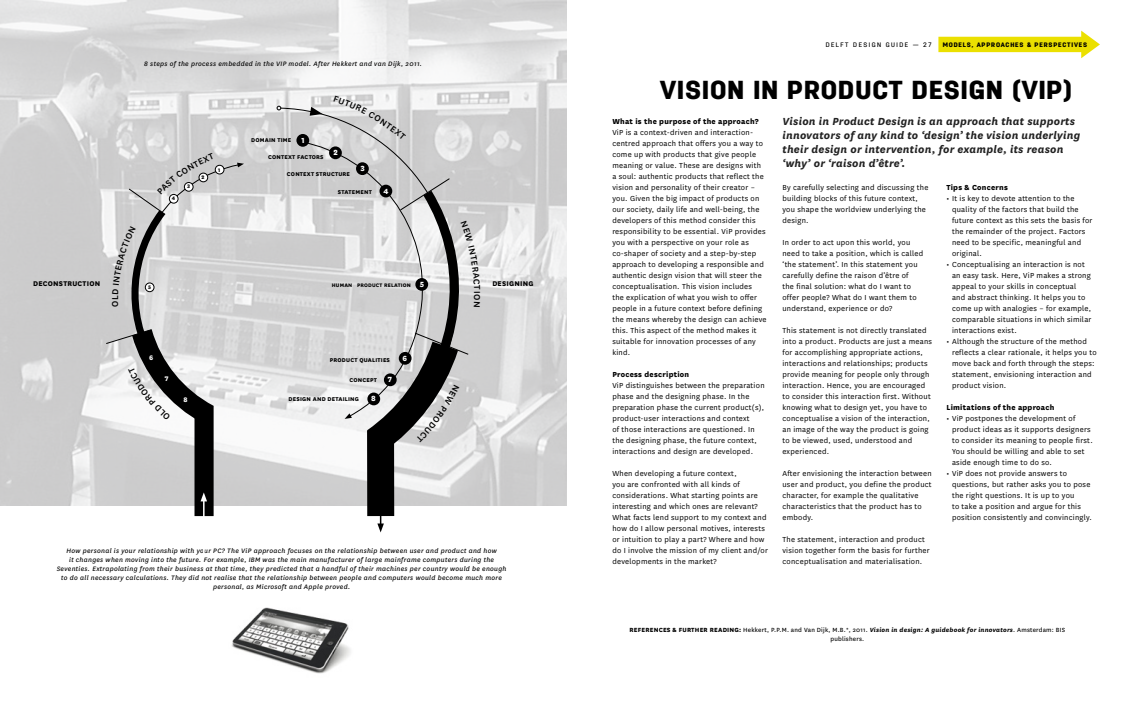
<style>
.page{position:relative;width:1134px;height:723px;background:#fff}
.page>*{position:absolute;margin:0;border:0;box-sizing:border-box;transform-origin:0 0}
.t1{font:900 26px "Antartida";letter-spacing:.04em;color:#000}
.t2{font:italic 700 12px/14px "National";letter-spacing:.02em;color:#222}
.t3{font:800 8.7px "National";color:#fff}
.t4{font:8.5px/11px "National";letter-spacing:.03em;color:#000}
.t5{font:800 8.5px "National";letter-spacing:.03em;color:#000}
.t6{font:800 8px "National";letter-spacing:.03em;color:#000}
.t7{font:800 7.7px "National";color:#fff}
.t8{font:italic 7.5px/9px "National";letter-spacing:.04em;color:#000;text-align:center}
.t9{font:7px/9px "National";letter-spacing:.03em;color:#000;text-align:center}
.t10{font:800 6.5px "National";letter-spacing:.03em;color:#000}
.t11{font:900 6.5px "Antartida";letter-spacing:.13em;color:#000}
.t12{font:500 6.5px "Antartida";letter-spacing:.23em;color:#000}
.t13{font:800 5.9px "National";letter-spacing:.03em;color:#000}
.s1{font-weight:500}
.s2{font-weight:800}
.s3{font-weight:700;font-style:italic}
</style>
<div class="page">
<img style="left:0;top:0;width:567px;height:505px">
<div style="left:194px;top:406px;width:20px;height:110px;background:#000"></div>
<svg style="left:280px;top:107px;width:178px;height:315px"></svg>
<svg style="left:277px;top:106px;width:4px;height:4px"></svg>
<div style="left:367px;top:430px;width:27px;height:86px;background:#000"></div>
<svg style="left:310px;top:107px;width:13px;height:9px"></svg>
<hr style="left:380px;top:468px;width:1px;height:58px;background:#000">
<svg style="left:377px;top:523px;width:7px;height:9px"></svg>
<hr style="left:203px;top:499px;width:2px;height:58px;background:#fff">
<svg style="left:201px;top:492px;width:6px;height:9px"></svg>
<img style="left:232px;top:607px;width:119px;height:67px">
<svg style="left:938px;top:31px;width:162px;height:27px"></svg>
<svg style="left:105px;top:153px;width:139px;height:289px"></svg>
<svg style="left:334px;top:95px;width:72px;height:45px"></svg>
<svg style="left:337px;top:177px;width:143px;height:302px"></svg>
<p class="t8" style="left:144px;top:59px;width:279px">8 steps of the process embedded in the VIP model. After Hekkert and van Dijk, 2011.</p>
<p class="t13" style="left:172px;top:194px;width:5px">4</p>
<p class="t13" style="left:187px;top:182px;width:4px">3</p>
<p class="t13" style="left:202px;top:173px;width:4px">2</p>
<p class="t13" style="left:218px;top:166px;width:4px">1</p>
<p class="t10" style="left:251px;top:135px;width:42px">DOMAIN TIME</p>
<p class="t3" style="left:301px;top:134px;width:5px">1</p>
<p class="t3" style="left:334px;top:146px;width:6px">2</p>
<p class="t10" style="left:268px;top:153px;width:57px">CONTEXT FACTORS</p>
<p class="t10" style="left:287px;top:169px;width:65px">CONTEXT STRUCTURE</p>
<p class="t10" style="left:338px;top:188px;width:35px">STATEMENT</p>
<p class="t3" style="left:361px;top:162px;width:6px">3</p>
<p class="t3" style="left:384px;top:185px;width:7px">4</p>
<p class="t6" style="left:33px;top:278px;width:69px">DECONSTRUCTION</p>
<p class="t6" style="left:492px;top:278px;width:43px">DESIGNING</p>
<p class="t3" style="left:420px;top:278px;width:6px">5</p>
<p class="t13" style="left:332px;top:281px;width:81px">HUMAN PRODUCT RELATION</p>
<p class="t13" style="left:148px;top:283px;width:4px">5</p>
<p class="t7" style="left:149px;top:352px;width:6px">6</p>
<p class="t7" style="left:165px;top:373px;width:5px">7</p>
<p class="t7" style="left:184px;top:394px;width:6px">8</p>
<p class="t10" style="left:330px;top:355px;width:62px">PRODUCT QUALITIES</p>
<p class="t10" style="left:349px;top:375px;width:29px">CONCEPT</p>
<p class="t10" style="left:289px;top:395px;width:72px">DESIGN AND DETAILING</p>
<p class="t3" style="left:388px;top:373px;width:6px">7</p>
<p class="t3" style="left:371px;top:392px;width:6px">8</p>
<p class="t3" style="left:402px;top:352px;width:6px">6</p>
<p class="t8" style="left:57px;top:545px;width:451px">How personal is your relationship with your PC? The ViP approach focuses on the relationship between user and product and how<br>it changes when moving into the future. For example, IBM was the main manufacturer of large mainframe computers during the Seventies. Extrapolating from their business at that time, they predicted that a handful of their machines per country would be enough to do all necessary calculations. They did not realise that the relationship between people and computers would become much more personal, as Microsoft and Apple proved.</p>
<p class="t12" style="left:826px;top:41px;width:107px">DELFT DESIGN GUIDE — 27</p>
<p class="t11" style="left:943px;top:41px;width:146px">MODELS, APPROACHES &amp; PERSPECTIVES</p>
<h1 class="t1" style="left:660px;top:75px;width:414px">VISION IN PRODUCT DESIGN (VIP)</h1>
<p class="t5" style="left:612px;top:115px;width:148px">What is the purpose of the approach?</p>
<p class="t4" style="left:612px;top:127px;width:156px">ViP is a context-driven and interaction&shy;centred approach that offers you a way to come up with products that give people meaning or value. These are designs with a soul: authentic products that reflect the vision and personality of their creator – you. Given the big impact of products on our society, daily life and well-being, the developers of this method consider this responsibility to be essential. ViP provides you with a perspective on your role as co-shaper of society and a step-by-step approach to developing a responsible and authentic design vision that will steer the conceptualisation. This vision includes<br>the explication of what you wish to offer people in a future context before defining the means whereby the design can achieve this. This aspect of the method makes it suitable for innovation processes of any kind.</p>
<p class="t5" style="left:612px;top:368px;width:78px">Process description</p>
<p class="t4" style="left:612px;top:380px;width:154px">ViP distinguishes between the preparation phase and the designing phase. In the preparation phase the current product(s), product-user interactions and context<br>of those interactions are questioned. In the designing phase, the future context, interactions and design are developed.</p>
<p class="t4" style="left:612px;top:467px;width:157px">When developing a future context,<br>you are confronted with all kinds of considerations. What starting points are interesting and which ones are relevant?<br>What facts lend support to my context and how do I allow personal motives, interests or intuition to play a part? Where and how do I involve the mission of my client and/or developments in the market?</p>
<h2 class="t2" style="left:782px;top:114px;width:299px">Vision in Product Design is an approach that supports innovators of any kind to ‘design’ the vision underlying their design or intervention, for example, its reason ‘why’ or ‘raison d’être’.</h2>
<p class="t4" style="left:782px;top:181px;width:148px">By carefully selecting and discussing the building blocks of this future context, you shape the worldview underlying the design.</p>
<p class="t4" style="left:782px;top:236px;width:142px">In order to act upon this world, you need to take a position, which is called ‘the statement’. In this statement you carefully define the raison d’être of<br>the final solution: what do I want to offer people? What do I want them to understand, experience or do?</p>
<p class="t4" style="left:782px;top:324px;width:151px">This statement is not directly translated into a product. Products are just a means for accomplishing appropriate actions, interactions and relationships; products provide meaning for people only through interaction. Hence, you are encouraged to consider this interaction first. Without knowing what to design yet, you have to conceptualise a vision of the interaction, an image of the way the product is going to be viewed, used, understood and experienced.</p>
<p class="t4" style="left:782px;top:467px;width:151px">After envisioning the interaction between user and product, you define the product character, for example the qualitative characteristics that the product has to embody.</p>
<p class="t4" style="left:782px;top:533px;width:149px">The statement, interaction and product vision together form the basis for further conceptualisation and materialisation.</p>
<p class="t5" style="left:946px;top:181px;width:63px">Tips &amp; Concerns</p>
<p class="t4" style="left:952px;top:192px;width:142px;text-indent:-6px"><span class="s1">•</span> It is key to devote attention to the quality of the factors that build the future context as this sets the basis for the remainder of the project. Factors need to be specific, meaningful and original.</p>
<p class="t4" style="left:952px;top:258px;width:141px;text-indent:-6px"><span class="s1">•</span> Conceptualising an interaction is not an easy task. Here, ViP makes a strong appeal to your skills in conceptual and abstract thinking. It helps you to come up with analogies – for example, comparable situations in which similar interactions exist.</p>
<p class="t4" style="left:952px;top:335px;width:146px;text-indent:-6px"><span class="s1">•</span> Although the structure of the method reflects a clear rationale, it helps you to move back and forth through the steps: statement, envisioning interaction and product vision.</p>
<p class="t5" style="left:946px;top:401px;width:110px">Limitations of the approach</p>
<p class="t4" style="left:952px;top:412px;width:142px;text-indent:-6px"><span class="s1">•</span> ViP postpones the development of product ideas as it supports designers to consider its meaning to people first.<br>You should be willing and able to set aside enough time to do so.</p>
<p class="t4" style="left:952px;top:467px;width:141px;text-indent:-6px"><span class="s1">•</span> ViP does not provide answers to questions, but rather asks you to pose the right questions. It is up to you<br>to take a position and argue for this position consistently and convincingly.</p>
<p class="t9" style="left:629px;top:624px;width:437px"><span class="s2">REFERENCES &amp; FURTHER READING:</span> Hekkert, P.P.M. and Van Dijk, M.B.*, 2011. <span class="s3">Vision in design: A guidebook for innovators</span>. Amsterdam: BIS publishers.</p>
</div>
